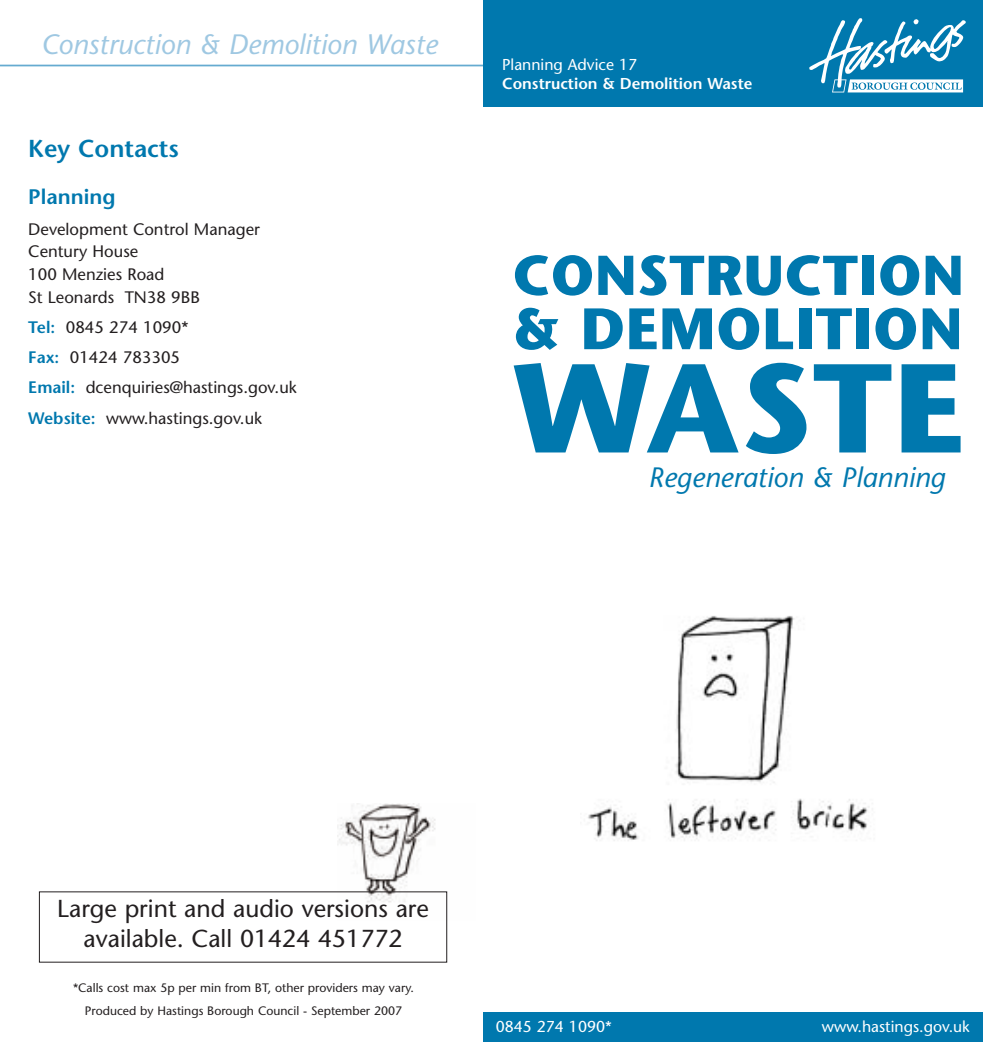
<style>
.page{position:relative;width:983px;height:1042px;background:#fff}
.page>*{position:absolute;margin:0;border:0;box-sizing:border-box;transform-origin:0 0}
.t1{font:700 126px "Stone Sans";letter-spacing:.01em;color:#0078ae}
.t2{font:700 58.27px "Stone Sans";letter-spacing:.01em;color:#0078ae}
.t3{font:700 56px "Stone Sans";letter-spacing:.015em;color:#0078ae}
.t4{font:italic 28px "Stone Sans";color:#9fc8e2}
.t5{font:italic 28px "Stone Sans";color:#0078ae}
.t6{font:24.5px/29.4px "Stone Sans";color:#231f20;text-align:center}
.t7{font:600 24.5px "Stone Sans";color:#0078ae}
.t8{font:600 21px "Stone Sans";color:#0078ae}
.t9{font:16.62px/22.8px "Stone Sans";color:#231f20}
.t10{font:600 15.75px/18.9px "Stone Sans";color:#fff}
.t11{font:15.75px "Stone Sans";color:#fff}
.t12{font:12.25px/22.8px "Stone Sans";color:#231f20;text-align:center}
.s1{font-weight:600;color:#0078ae}
.s2{font-weight:400}
</style>
<div class="page">
<hr style="left:0;top:65px;width:970px;height:1px;background:#65abd0">
<div style="left:483px;top:0;width:499px;height:107px;background:#0078ae"></div>
<svg style="left:809px;top:18px;width:156px;height:74px"></svg>
<img style="left:337px;top:804px;width:111px;height:117px">
<img style="left:588px;top:616px;width:281px;height:225px">
<div style="left:483px;top:1012px;width:499px;height:30px;background:#0078ae"></div>
<p class="t4" style="left:41px;top:34px;width:398px">Construction &amp; Demolition Waste</p>
<h3 class="t7" style="left:28px;top:139px;width:152px">Key Contacts</h3>
<h4 class="t8" style="left:28px;top:189px;width:89px">Planning</h4>
<p class="t9" style="left:28px;top:219px;width:233px">Development Control Manager<br>Century House<br>100 Menzies Road<br>St Leonards TN38 9BB</p>
<p class="t9" style="left:28px;top:314px;width:270px;line-height:30.3px"><span class="s1">Tel:</span> 0845 274 1090*<br><span class="s1">Fax:</span> 01424 783305<br><span class="s1">Email:</span> dcenquiries@hastings.gov.uk<br><span class="s1">Website:</span> www.hastings.gov.uk</p>
<p class="t10" style="left:502px;top:57px;width:252px"><span class="s2">Planning Advice 17<br></span>Construction &amp; Demolition Waste</p>
<p class="t3" style="left:512px;top:254px;width:452px">CONSTRUCTION</p>
<p class="t2" style="left:512px;top:306px;width:451px">&amp; DEMOLITION</p>
<h1 class="t1" style="left:512px;top:360px;width:453px">WASTE</h1>
<h2 class="t5" style="left:648px;top:466px;width:298px">Regeneration &amp; Planning</h2>
<p class="t6" style="left:57px;top:896px;width:373px">Large print and audio versions are available. Call 01424 451772</p>
<p class="t12" style="left:73px;top:978px;width:342px">*Calls cost max 5p per min from BT, other providers may vary.<br>Produced by Hastings Borough Council - September 2007</p>
<p class="t11" style="left:495px;top:1020px;width:118px">0845 274 1090*</p>
<p class="t11" style="left:821px;top:1020px;width:149px">www.hastings.gov.uk</p>
</div>
